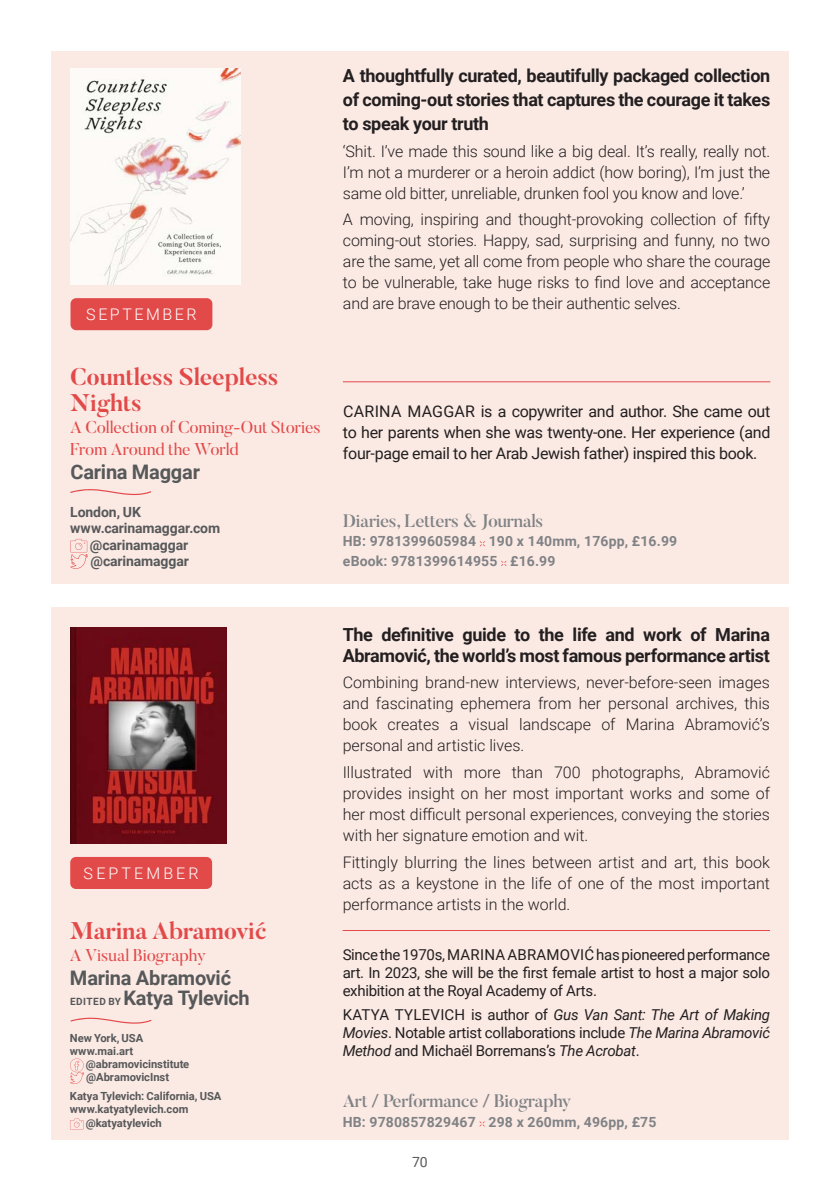
<style>
.page{position:relative;width:840px;height:1191px;background:#fff}
.page>*{position:absolute;margin:0;border:0;box-sizing:border-box;transform-origin:0 0}
.t1{font:700 24px/26px "Butler";letter-spacing:-.01em;color:#e24a4a}
.t2{font:700 20px "Roboto";letter-spacing:-.01em;color:#57585a}
.t3{font:700 18px/24px "Roboto";letter-spacing:-.02em;color:#231f20;text-align:justify}
.t4{font:500 18px "Butler";letter-spacing:-.02em;color:#808285}
.t5{font:17px/22px "Butler";letter-spacing:-.01em;color:#e24a4a}
.t6{font:300 16px/21px "Roboto";color:#231f20;text-align:justify}
.t7{font:16px/21px "Roboto";letter-spacing:-.02em;color:#231f20;text-align:justify}
.t8{font:300 16px "Roboto";letter-spacing:.18em;color:#fff}
.t9{font:300 16px "Roboto";letter-spacing:.16em;color:#fff}
.t10{font:15px/18px "Roboto";letter-spacing:-.02em;color:#231f20;text-align:justify}
.t11{font:700 14px "Roboto";letter-spacing:.01em;color:#808285}
.t12{font:700 14px "Roboto";letter-spacing:-.01em;color:#57585a}
.t13{font:14px "Roboto";color:#57585a}
.t14{font:700 11.2px "Roboto";letter-spacing:-.005em;color:#57585a}
.s1{font-size:10px}
.s2{font-style:italic}
</style>
<div class="page">
<div style="left:51px;top:51px;width:737px;height:532px;background:#fbeae4"></div>
<div style="left:51px;top:607px;width:737px;height:533px;background:#fbeae4"></div>
<div style="left:70px;top:857px;width:142px;height:32px;background:#e24a4a;border-radius:6px"></div>
<img style="left:70px;top:627px;width:157px;height:216px">
<svg style="left:70px;top:1017px;width:81px;height:6px"></svg>
<div style="left:70px;top:298px;width:142px;height:32px;background:#e24a4a;border-radius:6px"></div>
<img style="left:70px;top:68px;width:170px;height:216px">
<hr style="left:343px;top:381px;width:426px;height:1px;background:#e24a4a">
<svg style="left:70px;top:489px;width:81px;height:6px"></svg>
<hr style="left:342px;top:930px;width:427px;height:1px;background:#e24a4a">
<svg style="left:479px;top:1121px;width:5px;height:5px"></svg>
<svg style="left:70px;top:539px;width:18px;height:30px"></svg>
<svg style="left:479px;top:541px;width:6px;height:5px"></svg>
<svg style="left:501px;top:561px;width:5px;height:5px"></svg>
<svg style="left:70px;top:1058px;width:14px;height:26px"></svg>
<svg style="left:70px;top:1118px;width:13px;height:11px"></svg>
<p class="t9" style="left:86px;top:303px;width:112px">SEPTEMBER</p>
<p class="t1" style="left:70px;top:364px;width:210px">Countless Sleepless<br>Nights</p>
<p class="t5" style="left:70px;top:416px;width:252px">A Collection of Coming-Out Stories<br>From Around the World</p>
<p class="t2" style="left:70px;top:458px;width:131px">Carina Maggar</p>
<p class="t12" style="left:70px;top:502px;width:72px">London, UK</p>
<p class="t12" style="left:70px;top:518px;width:151px">www.carinamaggar.com</p>
<p class="t12" style="left:90px;top:535px;width:100px">@carinamaggar</p>
<p class="t12" style="left:90px;top:551px;width:100px">@carinamaggar</p>
<p class="t3" style="left:343px;top:63px;width:428px">A thoughtfully curated, beautifully packaged collection of coming-out stories that captures the courage it takes to speak your truth</p>
<p class="t6" style="left:343px;top:140px;width:428px">‘Shit. I’ve made this sound like a big deal. It’s really, really not.<br>I’m not a murderer or a heroin addict (how boring), I’m just the same old bitter, unreliable, drunken fool you know and love.’</p>
<p class="t6" style="left:343px;top:208px;width:428px">A moving, inspiring and thought-provoking collection of fifty coming-out stories. Happy, sad, surprising and funny, no two are the same, yet all come from people who share the courage to be vulnerable, take huge risks to find love and acceptance and are brave enough to be their authentic selves.</p>
<p class="t7" style="left:343px;top:400px;width:428px">CARINA MAGGAR is a copywriter and author. She came out to her parents when she was twenty-one. Her experience (and four-page email to her Arab Jewish father) inspired this book.</p>
<p class="t4" style="left:343px;top:509px;width:202px">Diaries, Letters &amp; Journals</p>
<p class="t11" style="left:343px;top:531px;width:335px">HB: 9781399605984 190 x 140mm, 176pp, £16.99</p>
<p class="t11" style="left:343px;top:551px;width:214px">eBook: 9781399614955 £16.99</p>
<p class="t8" style="left:84px;top:862px;width:116px">SEPTEMBER</p>
<p class="t1" style="left:70px;top:918px;width:198px">Marina Abramović</p>
<p class="t5" style="left:70px;top:944px;width:138px">A Visual Biography</p>
<p class="t2" style="left:70px;top:963px;width:163px">Marina Abramović</p>
<p class="t2" style="left:70px;top:983px;width:181px"><span class="s1">EDITED BY</span> Katya Tylevich</p>
<p class="t14" style="left:70px;top:1029px;width:75px">New York, USA</p>
<p class="t14" style="left:70px;top:1043px;width:65px">www.mai.art</p>
<p class="t14" style="left:86px;top:1056px;width:105px">@abramovicinstitute</p>
<p class="t14" style="left:86px;top:1069px;width:84px">@AbramovicInst</p>
<p class="t14" style="left:70px;top:1088px;width:153px">Katya Tylevich: California, USA</p>
<p class="t14" style="left:70px;top:1101px;width:120px">www.katyatylevich.com</p>
<p class="t14" style="left:86px;top:1114px;width:78px">@katyatylevich</p>
<p class="t3" style="left:342px;top:623px;width:428px;line-height:21px">The definitive guide to the life and work of Marina<br>Abramović, the world’s most famous performance artist</p>
<p class="t6" style="left:342px;top:671px;width:428px">Combining brand-new interviews, never-before-seen images and fascinating ephemera from her personal archives, this book creates a visual landscape of Marina Abramović’s personal and artistic lives.</p>
<p class="t6" style="left:342px;top:761px;width:428px">Illustrated with more than 700 photographs, Abramović provides insight on her most important works and some of her most difficult personal experiences, conveying the stories with her signature emotion and wit.</p>
<p class="t6" style="left:342px;top:851px;width:428px">Fittingly blurring the lines between artist and art, this book acts as a keystone in the life of one of the most important performance artists in the world.</p>
<p class="t10" style="left:342px;top:945px;width:428px">Since the 1970s, MARINA ABRAMOVIĆ has pioneered performance art. In 2023, she will be the first female artist to host a major solo exhibition at the Royal Academy of Arts.</p>
<p class="t10" style="left:342px;top:1005px;width:428px">KATYA TYLEVICH is author of <span class="s2">Gus Van Sant: The Art of Making Movies</span>. Notable artist collaborations include <span class="s2">The Marina Abramović Method</span> and Michaël Borremans’s <span class="s2">The Acrobat</span>.</p>
<p class="t4" style="left:342px;top:1089px;width:230px">Art / Performance / Biography</p>
<p class="t11" style="left:342px;top:1111px;width:315px">HB: 9780857829467 298 x 260mm, 496pp, £75</p>
<p class="t13" style="left:412px;top:1152px;width:17px">70</p>
</div>
